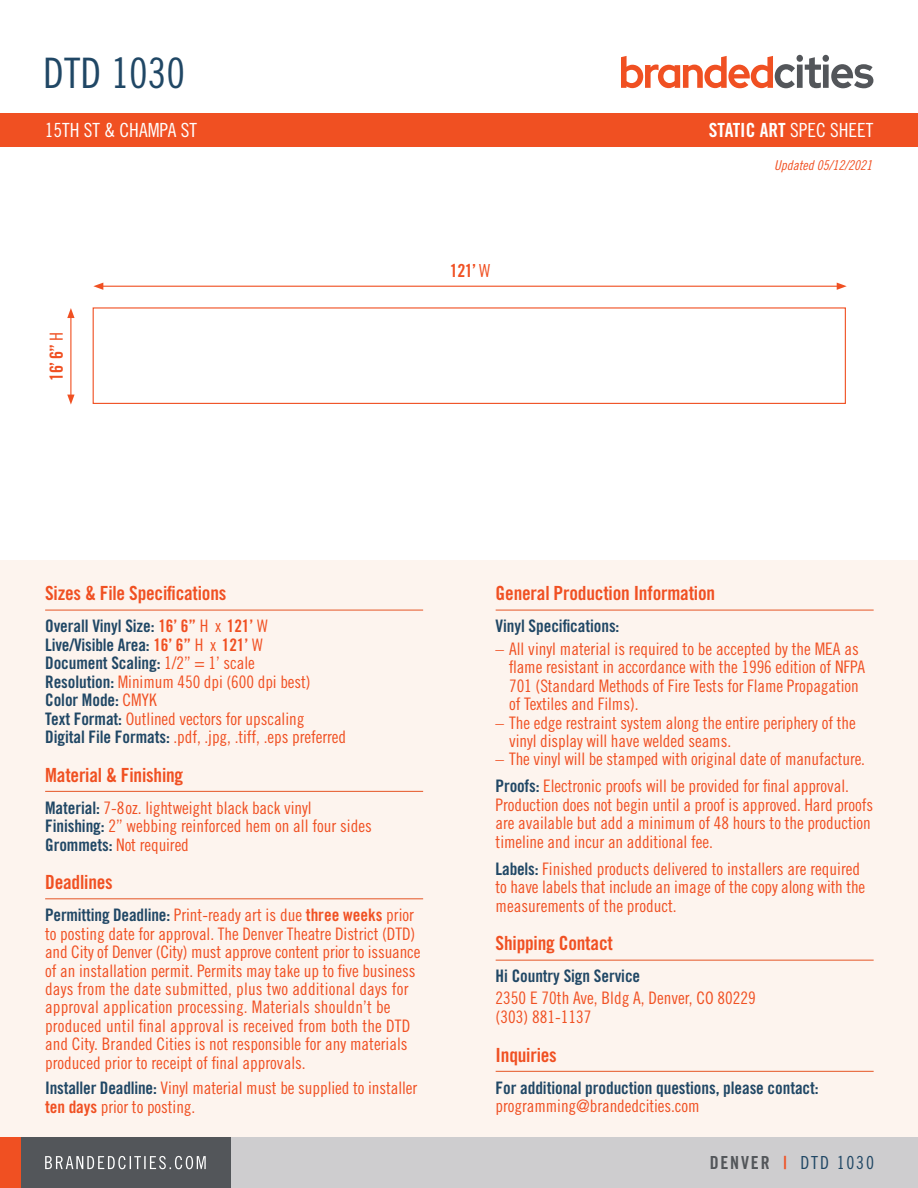
<style>
.page{position:relative;width:918px;height:1188px;background:#fff}
.page>*{position:absolute;margin:0;border:0;box-sizing:border-box;transform-origin:0 0}
.t1{font:42px "Trade Gothic LT Std Cn 18";color:#204765}
.t2{font:19.5px "Trade Gothic LT Std Bd Cn 20";letter-spacing:-.01em;color:#f05022}
.t3{font:19.5px "Trade Gothic LT Std Bd Cn 20";color:#fff}
.t4{font:19.5px "Trade Gothic LT Std Cn 18";color:#fff}
.t5{font:18px "Trade Gothic LT Std Cn 18";letter-spacing:.1em;color:#204765}
.t6{font:18px "Trade Gothic LT Std Bd Cn 20";color:#f05022}
.t7{font:17.25px/18.5px "Trade Gothic LT Std Cn 18";letter-spacing:-.005em;color:#f05022}
.t8{font:17.25px "Trade Gothic LT Std Bd Cn 20";letter-spacing:-.005em;color:#204765}
.t9{font:13.5px "Trade Gothic LT Std Cn 18 Obl";color:#f05022}
.s1{font-family:"Trade Gothic LT Std Cn 18"}
.s2{color:#f05022}
.s3{font-family:"Trade Gothic LT Std Cn 18";color:#f05022}
.s4{font-family:"Trade Gothic LT Std Bd Cn 20";color:#204765}
.s5{font-family:"Trade Gothic LT Std Bd Cn 20"}
.s6{font-family:"Trade Gothic LT Std Bd Cn 20";color:#53565a}
.s7{font-family:"Trade Gothic LT Std Bd Cn 20";color:#f05022}
</style>
<div class="page">
<div style="left:0;top:113px;width:918px;height:34px;background:#f05022"></div>
<div style="left:0;top:560px;width:918px;height:585px;background:#fdf4ee"></div>
<div style="left:228px;top:1137px;width:690px;height:51px;background:#cecdcf"></div>
<div style="left:19px;top:1137px;width:212px;height:51px;background:#53565a"></div>
<div style="left:0;top:1137px;width:21px;height:51px;background:#f05022"></div>
<svg style="left:45px;top:1156px;width:161px;height:13px"></svg>
<svg style="left:621px;top:55px;width:252px;height:33px"></svg>
<hr style="left:45px;top:610px;width:378px;height:1px;background:#e55525">
<hr style="left:496px;top:610px;width:378px;height:1px;background:#e55525">
<hr style="left:496px;top:960px;width:378px;height:1px;background:#e55525">
<hr style="left:45px;top:899px;width:378px;height:1px;background:#e55525">
<hr style="left:496px;top:1071px;width:378px;height:1px;background:#e55525">
<hr style="left:45px;top:791px;width:378px;height:1px;background:#e55525">
<hr style="left:101px;top:286px;width:738px;height:1px;background:#f05022">
<svg style="left:93px;top:283px;width:10px;height:7px"></svg>
<svg style="left:837px;top:283px;width:10px;height:7px"></svg>
<div style="left:93px;top:307px;width:753px;height:97px;border:1px solid #f05022"></div>
<hr style="left:70px;top:316px;width:1px;height:81px;background:#f05022">
<svg style="left:67px;top:395px;width:8px;height:10px"></svg>
<svg style="left:67px;top:308px;width:8px;height:10px"></svg>
<p class="t1" style="left:43px;top:48px;width:144px">DTD 1030</p>
<p class="t4" style="left:45px;top:119px;width:154px">15TH ST &amp; CHAMPA ST</p>
<p class="t3" style="left:709px;top:118px;width:166px">STATIC ART <span class="s1">SPEC SHEET</span></p>
<p class="t6" style="left:45px;top:381px;width:51px;rotate:-90deg">16’ 6” <span class="s1">H</span></p>
<p class="t6" style="left:450px;top:260px;width:42px">121’ <span class="s1">W</span></p>
<p class="t9" style="left:774px;top:157px;width:100px">Updated 05/12/2021</p>
<p class="t2" style="left:45px;top:582px;width:183px">Sizes &amp; File Specifications</p>
<p class="t8" style="left:45px;top:616px;width:224px">Overall Vinyl Size: <span class="s2">16’ 6”</span> <span class="s3">H x</span> <span class="s2">121’</span> <span class="s3">W</span></p>
<p class="t8" style="left:45px;top:634px;width:219px">Live/Visible Area: <span class="s2">16’ 6”</span> <span class="s3">H x</span> <span class="s2">121’</span> <span class="s3">W</span></p>
<p class="t8" style="left:45px;top:653px;width:211px">Document Scaling: <span class="s3">1/2” = 1’ scale</span></p>
<p class="t7" style="left:45px;top:672px;width:267px"><span class="s4">Resolution:</span> Minimum 450 dpi (600 dpi best)</p>
<p class="t8" style="left:45px;top:689px;width:113px">Color Mode: <span class="s3">CMYK</span></p>
<p class="t7" style="left:45px;top:709px;width:261px"><span class="s4">Text Format:</span> Outlined vectors for upscaling</p>
<p class="t7" style="left:45px;top:727px;width:302px"><span class="s4">Digital File Formats:</span> .pdf, .jpg, .tiff, .eps preferred</p>
<p class="t2" style="left:45px;top:763px;width:140px">Material &amp; Finishing</p>
<p class="t7" style="left:45px;top:798px;width:268px"><span class="s4">Material:</span> 7-8oz. lightweight black back vinyl</p>
<p class="t7" style="left:45px;top:817px;width:328px"><span class="s4">Finishing:</span> 2” webbing reinforced hem on all four sides</p>
<p class="t7" style="left:45px;top:835px;width:145px"><span class="s4">Grommets:</span> Not required</p>
<p class="t2" style="left:45px;top:870px;width:69px">Deadlines</p>
<p class="t7" style="left:45px;top:906px;width:377px"><span class="s4">Permitting Deadline:</span> Print-ready art is due <span class="s5">three weeks</span> prior to posting date for approval. The Denver Theatre District (DTD) and City of Denver (City) must approve content prior to issuance of an installation permit. Permits may take up to five business days from the date submitted, plus two additional days for approval application processing. Materials shouldn’t be produced until final approval is received from both the DTD and City. Branded Cities is not responsible for any materials produced prior to receipt of final approvals.</p>
<p class="t7" style="left:45px;top:1079px;width:374px"><span class="s4">Installer Deadline:</span> Vinyl material must be supplied to installer <span class="s5">ten days</span> prior to posting.</p>
<p class="t2" style="left:496px;top:582px;width:221px">General Production Information</p>
<p class="t8" style="left:496px;top:616px;width:125px">Vinyl Specifications:</p>
<p class="t7" style="left:509px;top:639px;width:357px;text-indent:-14px">– All vinyl material is required to be accepted by the MEA as flame resistant in accordance with the 1996 edition of NFPA 701 (Standard Methods of Fire Tests for Flame Propagation of Textiles and Films).</p>
<p class="t7" style="left:509px;top:713px;width:348px;text-indent:-14px">– The edge restraint system along the entire periphery of the vinyl display will have welded seams.</p>
<p class="t7" style="left:496px;top:750px;width:371px">– The vinyl will be stamped with original date of manufacture.</p>
<p class="t7" style="left:496px;top:777px;width:379px"><span class="s4">Proofs:</span> Electronic proofs will be provided for final approval.<br>Production does not begin until a proof is approved. Hard proofs are available but add a minimum of 48 hours to the production timeline and incur an additional fee.</p>
<p class="t7" style="left:496px;top:859px;width:371px"><span class="s4">Labels:</span> Finished products delivered to installers are required to have labels that include an image of the copy along with the measurements of the product.</p>
<p class="t2" style="left:496px;top:932px;width:119px">Shipping Contact</p>
<p class="t8" style="left:496px;top:966px;width:146px">Hi Country Sign Service</p>
<p class="t7" style="left:496px;top:989px;width:262px">2350 E 70th Ave, Bldg A, Denver, CO 80229</p>
<p class="t7" style="left:496px;top:1007px;width:97px">(303) 881-1137</p>
<p class="t2" style="left:496px;top:1043px;width:63px">Inquiries</p>
<p class="t8" style="left:496px;top:1077px;width:325px">For additional production questions, please contact:</p>
<p class="t7" style="left:496px;top:1096px;width:205px">programming@brandedcities.com</p>
<p class="t5" style="left:710px;top:1152px;width:166px"><span class="s6">DENVER</span> <span class="s7">|</span> DTD 1030</p>
</div>
